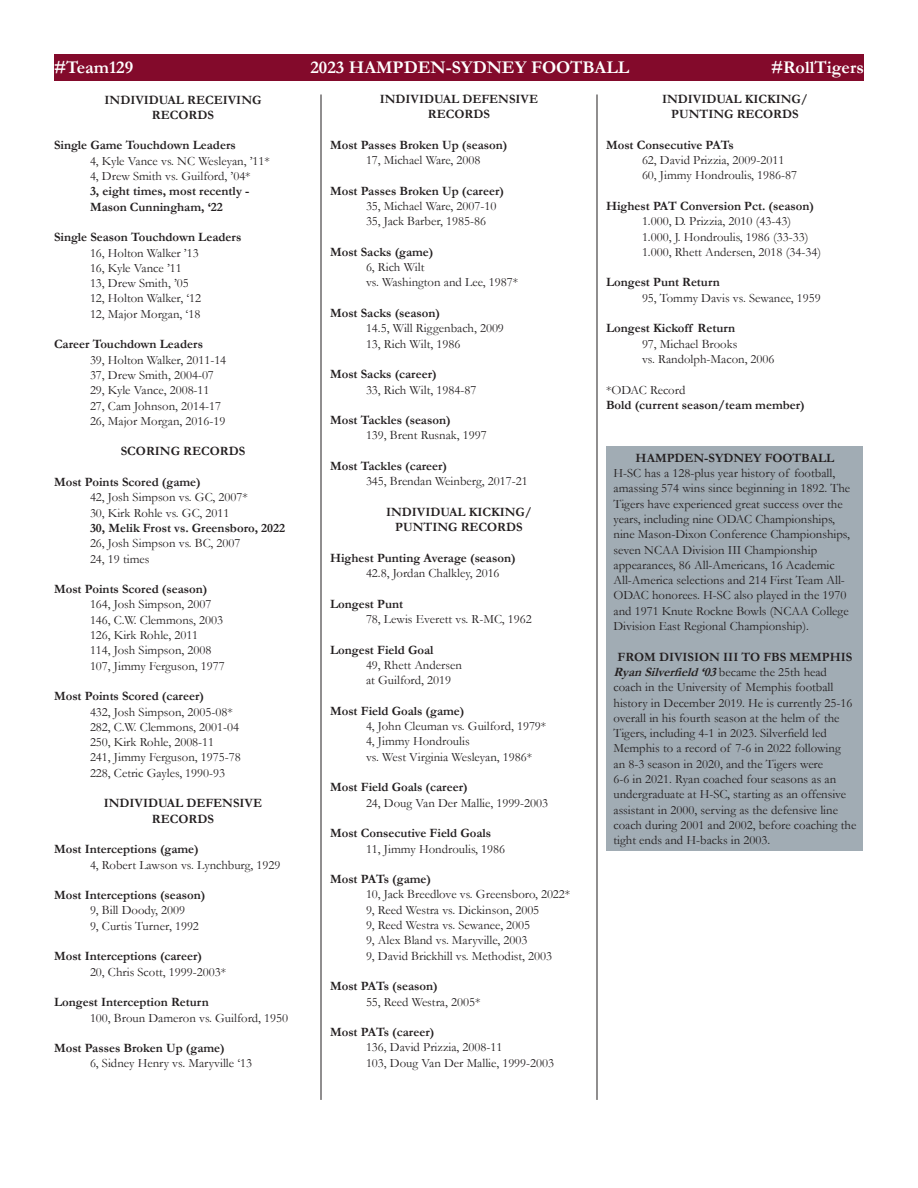
<style>
.page{position:relative;width:918px;height:1188px;background:#fff}
.page>*{position:absolute;margin:0;border:0;box-sizing:border-box;transform-origin:0 0}
.t1{font:700 18px "Garamond";color:#fff}
.t2{font:12.75px/15.3px "Garamond";color:#231f20}
.t3{font:700 12.75px "Garamond";color:#231f20}
.s1{font-weight:700;font-style:italic}
</style>
<div class="page">
<div style="left:54px;top:54px;width:810px;height:27px;background:#830a2b"></div>
<hr style="left:321px;top:94px;width:1px;height:1006px;background:#231f20">
<hr style="left:597px;top:94px;width:1px;height:1006px;background:#231f20">
<div style="left:607px;top:447px;width:256px;height:404px;background:#a1acb4"></div>
<p class="t1" style="left:54px;top:55px;width:81px">#Team129</p>
<p class="t1" style="left:310px;top:55px;width:320px">2023 HAMPDEN-SYDNEY FOOTBALL</p>
<p class="t1" style="left:771px;top:55px;width:94px">#RollTigers</p>
<p class="t3" style="left:105px;top:91px;width:158px">INDIVIDUAL RECEIVING</p>
<p class="t3" style="left:152px;top:106px;width:64px">RECORDS</p>
<p class="t3" style="left:54px;top:137px;width:183px">Single Game Touchdown Leaders</p>
<p class="t2" style="left:90px;top:153px;width:181px">4, Kyle Vance vs. NC Wesleyan, ’11*</p>
<p class="t2" style="left:90px;top:168px;width:162px">4, Drew Smith vs. Guilford, ’04*</p>
<p class="t3" style="left:90px;top:183px;width:161px">3, eight times, most recently -</p>
<p class="t3" style="left:90px;top:198px;width:134px">Mason Cunningham, ‘22</p>
<p class="t3" style="left:54px;top:229px;width:189px">Single Season Touchdown Leaders</p>
<p class="t2" style="left:90px;top:245px;width:110px">16, Holton Walker ’13</p>
<p class="t2" style="left:90px;top:260px;width:93px">16, Kyle Vance ’11</p>
<p class="t2" style="left:90px;top:275px;width:100px">13, Drew Smith, ’05</p>
<p class="t2" style="left:90px;top:290px;width:113px">12, Holton Walker, ‘12</p>
<p class="t2" style="left:90px;top:306px;width:112px">12, Major Morgan, ‘18</p>
<p class="t3" style="left:54px;top:336px;width:150px">Career Touchdown Leaders</p>
<p class="t2" style="left:90px;top:352px;width:138px">39, Holton Walker, 2011-14</p>
<p class="t2" style="left:90px;top:367px;width:125px">37, Drew Smith, 2004-07</p>
<p class="t2" style="left:90px;top:382px;width:121px">29, Kyle Vance, 2008-11</p>
<p class="t2" style="left:90px;top:398px;width:133px">27, Cam Johnson, 2014-17</p>
<p class="t2" style="left:90px;top:413px;width:137px">26, Major Morgan, 2016-19</p>
<p class="t3" style="left:121px;top:443px;width:126px">SCORING RECORDS</p>
<p class="t3" style="left:54px;top:473px;width:148px">Most Points Scored (game)</p>
<p class="t2" style="left:90px;top:489px;width:159px">42, Josh Simpson vs. GC, 2007*</p>
<p class="t2" style="left:90px;top:505px;width:141px">30, Kirk Rohle vs. GC, 2011</p>
<p class="t3" style="left:90px;top:519px;width:197px">30, Melik Frost vs. Greensboro, 2022</p>
<p class="t2" style="left:90px;top:535px;width:152px">26, Josh Simpson vs. BC, 2007</p>
<p class="t2" style="left:90px;top:551px;width:61px">24, 19 times</p>
<p class="t3" style="left:54px;top:580px;width:155px">Most Points Scored (season)</p>
<p class="t2" style="left:90px;top:596px;width:123px">164, Josh Simpson, 2007</p>
<p class="t2" style="left:90px;top:612px;width:135px">146, C.W. Clemmons, 2003</p>
<p class="t2" style="left:90px;top:627px;width:110px">126, Kirk Rohle, 2011</p>
<p class="t2" style="left:90px;top:642px;width:123px">114, Josh Simpson, 2008</p>
<p class="t2" style="left:90px;top:658px;width:136px">107, Jimmy Ferguson, 1977</p>
<p class="t3" style="left:54px;top:688px;width:151px">Most Points Scored (career)</p>
<p class="t2" style="left:90px;top:704px;width:144px">432, Josh Simpson, 2005-08*</p>
<p class="t2" style="left:90px;top:719px;width:151px">282, C.W. Clemmons, 2001-04</p>
<p class="t2" style="left:90px;top:734px;width:126px">250, Kirk Rohle, 2008-11</p>
<p class="t2" style="left:90px;top:749px;width:152px">241, Jimmy Ferguson, 1975-78</p>
<p class="t2" style="left:90px;top:765px;width:137px">228, Cetric Gayles, 1990-93</p>
<p class="t3" style="left:104px;top:795px;width:160px">INDIVIDUAL DEFENSIVE</p>
<p class="t3" style="left:152px;top:810px;width:64px">RECORDS</p>
<p class="t3" style="left:54px;top:841px;width:146px">Most Interceptions (game)</p>
<p class="t2" style="left:90px;top:857px;width:192px">4, Robert Lawson vs. Lynchburg, 1929</p>
<p class="t3" style="left:54px;top:886px;width:153px">Most Interceptions (season)</p>
<p class="t2" style="left:90px;top:902px;width:97px">9, Bill Doody, 2009</p>
<p class="t2" style="left:90px;top:918px;width:110px">9, Curtis Turner, 1992</p>
<p class="t3" style="left:54px;top:948px;width:149px">Most Interceptions (career)</p>
<p class="t2" style="left:90px;top:964px;width:138px">20, Chris Scott, 1999-2003*</p>
<p class="t3" style="left:54px;top:994px;width:156px">Longest Interception Return</p>
<p class="t2" style="left:90px;top:1010px;width:200px">100, Broun Dameron vs. Guilford, 1950</p>
<p class="t3" style="left:54px;top:1039px;width:172px">Most Passes Broken Up (game)</p>
<p class="t2" style="left:90px;top:1055px;width:164px">6, Sidney Henry vs. Maryville ‘13</p>
<p class="t3" style="left:662px;top:90px;width:147px">INDIVIDUAL KICKING/</p>
<p class="t3" style="left:671px;top:105px;width:129px">PUNTING RECORDS</p>
<p class="t3" style="left:606px;top:136px;width:129px">Most Consecutive PATs</p>
<p class="t2" style="left:642px;top:152px;width:144px">62, David Prizzia, 2009-2011</p>
<p class="t2" style="left:642px;top:167px;width:157px">60, Jimmy Hondroulis, 1986-87</p>
<p class="t3" style="left:606px;top:197px;width:210px">Highest PAT Conversion Pct. (season)</p>
<p class="t2" style="left:642px;top:213px;width:151px">1.000, D. Prizzia, 2010 (43-43)</p>
<p class="t2" style="left:642px;top:229px;width:168px">1.000, J. Hondroulis, 1986 (33-33)</p>
<p class="t2" style="left:642px;top:244px;width:181px">1.000, Rhett Andersen, 2018 (34-34)</p>
<p class="t3" style="left:606px;top:274px;width:115px">Longest Punt Return</p>
<p class="t2" style="left:642px;top:290px;width:180px">95, Tommy Davis vs. Sewanee, 1959</p>
<p class="t3" style="left:606px;top:320px;width:131px">Longest Kickoff Return</p>
<p class="t2" style="left:642px;top:336px;width:97px">97, Michael Brooks</p>
<p class="t2" style="left:642px;top:351px;width:134px">vs. Randolph-Macon, 2006</p>
<p class="t2" style="left:606px;top:382px;width:81px">*ODAC Record</p>
<p class="t3" style="left:606px;top:396px;width:200px">Bold (current season/team member)</p>
<p class="t3" style="left:380px;top:90px;width:160px">INDIVIDUAL DEFENSIVE</p>
<p class="t3" style="left:428px;top:105px;width:64px">RECORDS</p>
<p class="t3" style="left:330px;top:136px;width:179px">Most Passes Broken Up (season)</p>
<p class="t2" style="left:366px;top:152px;width:116px">17, Michael Ware, 2008</p>
<p class="t3" style="left:330px;top:182px;width:175px">Most Passes Broken Up (career)</p>
<p class="t2" style="left:366px;top:198px;width:132px">35, Michael Ware, 2007-10</p>
<p class="t2" style="left:366px;top:213px;width:122px">35, Jack Barber, 1985-86</p>
<p class="t3" style="left:330px;top:243px;width:105px">Most Sacks (game)</p>
<p class="t2" style="left:366px;top:259px;width:60px">6, Rich Wilt</p>
<p class="t2" style="left:366px;top:274px;width:154px">vs. Washington and Lee, 1987*</p>
<p class="t3" style="left:330px;top:304px;width:112px">Most Sacks (season)</p>
<p class="t2" style="left:366px;top:320px;width:139px">14.5, Will Riggenbach, 2009</p>
<p class="t2" style="left:366px;top:336px;width:96px">13, Rich Wilt, 1986</p>
<p class="t3" style="left:330px;top:366px;width:108px">Most Sacks (career)</p>
<p class="t2" style="left:366px;top:382px;width:112px">33, Rich Wilt, 1984-87</p>
<p class="t3" style="left:330px;top:411px;width:122px">Most Tackles (season)</p>
<p class="t2" style="left:366px;top:427px;width:122px">139, Brent Rusnak, 1997</p>
<p class="t3" style="left:330px;top:457px;width:119px">Most Tackles (career)</p>
<p class="t2" style="left:366px;top:473px;width:163px">345, Brendan Weinberg, 2017-21</p>
<p class="t3" style="left:386px;top:503px;width:147px">INDIVIDUAL KICKING/</p>
<p class="t3" style="left:395px;top:519px;width:129px">PUNTING RECORDS</p>
<p class="t3" style="left:330px;top:549px;width:187px">Highest Punting Average (season)</p>
<p class="t2" style="left:366px;top:565px;width:135px">42.8, Jordan Chalkley, 2016</p>
<p class="t3" style="left:330px;top:595px;width:75px">Longest Punt</p>
<p class="t2" style="left:366px;top:611px;width:167px">78, Lewis Everett vs. R-MC, 1962</p>
<p class="t3" style="left:330px;top:641px;width:105px">Longest Field Goal</p>
<p class="t2" style="left:366px;top:657px;width:97px">49, Rhett Andersen</p>
<p class="t2" style="left:366px;top:672px;width:87px">at Guilford, 2019</p>
<p class="t3" style="left:330px;top:702px;width:136px">Most Field Goals (game)</p>
<p class="t2" style="left:366px;top:718px;width:182px">4, John Cleuman vs. Guilford, 1979*</p>
<p class="t2" style="left:366px;top:733px;width:105px">4, Jimmy Hondroulis</p>
<p class="t2" style="left:366px;top:749px;width:168px">vs. West Virginia Wesleyan, 1986*</p>
<p class="t3" style="left:330px;top:779px;width:139px">Most Field Goals (career)</p>
<p class="t2" style="left:366px;top:795px;width:184px">24, Doug Van Der Mallie, 1999-2003</p>
<p class="t3" style="left:330px;top:825px;width:163px">Most Consecutive Field Goals</p>
<p class="t2" style="left:366px;top:841px;width:141px">11, Jimmy Hondroulis, 1986</p>
<p class="t3" style="left:330px;top:870px;width:103px">Most PATs (game)</p>
<p class="t2" style="left:366px;top:886px;width:206px">10, Jack Breedlove vs. Greensboro, 2022*</p>
<p class="t2" style="left:366px;top:902px;width:175px">9, Reed Westra vs. Dickinson, 2005</p>
<p class="t2" style="left:366px;top:917px;width:166px">9, Reed Westra vs. Sewanee, 2005</p>
<p class="t2" style="left:366px;top:932px;width:163px">9, Alex Bland vs. Maryville, 2003</p>
<p class="t2" style="left:366px;top:948px;width:188px">9, David Brickhill vs. Methodist, 2003</p>
<p class="t3" style="left:330px;top:978px;width:109px">Most PATs (season)</p>
<p class="t2" style="left:366px;top:994px;width:116px">55, Reed Westra, 2005*</p>
<p class="t3" style="left:330px;top:1023px;width:106px">Most PATs (career)</p>
<p class="t2" style="left:366px;top:1039px;width:138px">136, David Prizzia, 2008-11</p>
<p class="t2" style="left:366px;top:1055px;width:190px">103, Doug Van Der Mallie, 1999-2003</p>
<p class="t3" style="left:636px;top:449px;width:200px">HAMPDEN-SYDNEY FOOTBALL</p>
<p class="t2" style="left:614px;top:465px;width:238px">H-SC has a 128-plus year history of football, amassing 574 wins since beginning in 1892. The Tigers have experienced great success over the years, including nine ODAC Championships, nine Mason-Dixon Conference Championships, seven NCAA Division III Championship appearances, 86 All-Americans, 16 Academic All-America selections and 214 First Team All-ODAC honorees. H-SC also played in the 1970 and 1971 Knute Rockne Bowls (NCAA College Division East Regional Championship).</p>
<p class="t3" style="left:618px;top:648px;width:236px">FROM DIVISION III TO FBS MEMPHIS</p>
<p class="t2" style="left:614px;top:664px;width:244px"><span class="s1">RyanSilverfield‘03</span> b e c a m e t h e 2 5 t h h e a d coach in the University of Memphis football history in December 2019. He is currently 25-16 overall in his fourth season at the helm of the Tigers, including 4-1 in 2023. Silverfield led Memphis to a record of 7-6 in 2022 following<br>an 8-3 season in 2020, and the Tigers were<br>6-6 in 2021. Ryan coached four seasons as an undergraduate at H-SC, starting as an offensive assistant in 2000, serving as the defensive line coach during 2001 and 2002, before coaching the tight ends and H-backs in 2003.</p>
</div>
